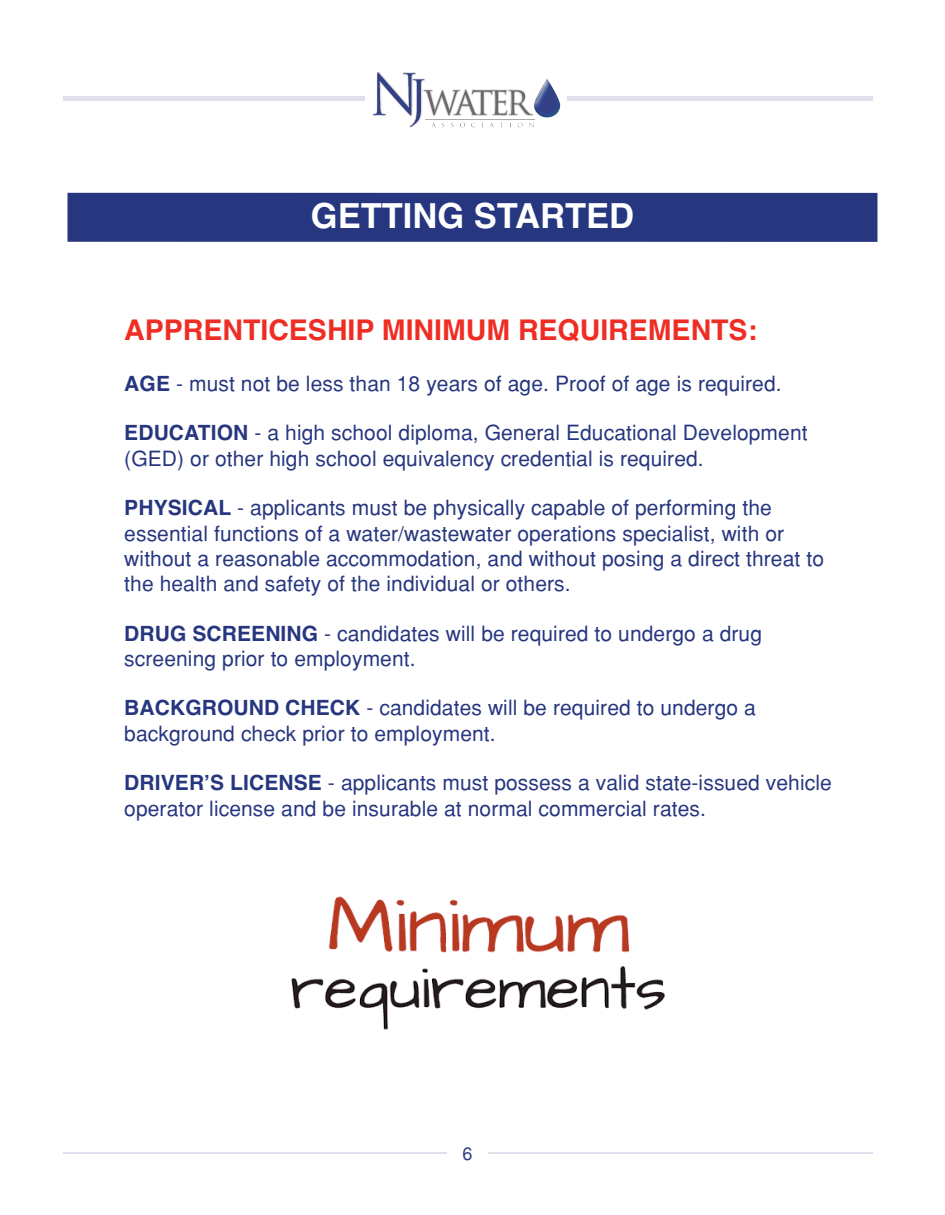
<style>
.page{position:relative;width:945px;height:1215px;background:#fff}
.page>*{position:absolute;margin:0;border:0;box-sizing:border-box;transform-origin:0 0}
.t1{font:700 34.5px "Helvetica";color:#fff}
.t2{font:700 28.5px "Helvetica";color:#ee2e25}
.t3{font:21px/25.2px "Helvetica";letter-spacing:.005em;color:#26367f}
.t4{font:18px "Helvetica";color:#26367f}
.s1{font-weight:700}
</style>
<div class="page">
<hr style="left:63px;top:1152px;width:810px;height:2px;background:#e0dfeb">
<div style="left:447px;top:1147px;width:41px;height:29px;background:#fff"></div>
<hr style="left:63px;top:97px;width:810px;height:4px;background:#e0dfeb">
<svg style="left:366px;top:79px;width:201px;height:39px"></svg>
<img style="left:373px;top:71px;width:174px;height:57px">
<div style="left:67px;top:193px;width:810px;height:49px;background:#26367f"></div>
<img style="left:291px;top:896px;width:374px;height:134px">
<h1 class="t1" style="left:311px;top:196px;width:325px">GETTING STARTED</h1>
<h2 class="t2" style="left:124px;top:314px;width:634px">APPRENTICESHIP MINIMUM REQUIREMENTS:</h2>
<p class="t3" style="left:124px;top:371px;width:659px"><span class="s1">AGE</span> - must not be less than 18 years of age. Proof of age is required.</p>
<p class="t3" style="left:124px;top:421px;width:685px"><span class="s1">EDUCATION</span> - a high school diploma, General Educational Development (GED) or other high school equivalency credential is required.</p>
<p class="t3" style="left:124px;top:496px;width:701px"><span class="s1">PHYSICAL</span> - applicants must be physically capable of performing the essential functions of a water/wastewater operations specialist, with or without a reasonable accommodation, and without posing a direct threat to the health and safety of the individual or others.</p>
<p class="t3" style="left:124px;top:621px;width:639px"><span class="s1">DRUG SCREENING</span> - candidates will be required to undergo a drug screening prior to employment.</p>
<p class="t3" style="left:124px;top:696px;width:633px"><span class="s1">BACKGROUND CHECK</span> - candidates will be required to undergo a background check prior to employment.</p>
<p class="t3" style="left:124px;top:770px;width:709px"><span class="s1">DRIVER’S LICENSE</span> - applicants must possess a valid state-issued vehicle operator license and be insurable at normal commercial rates.</p>
<p class="t4" style="left:463px;top:1143px;width:12px">6</p>
</div>
